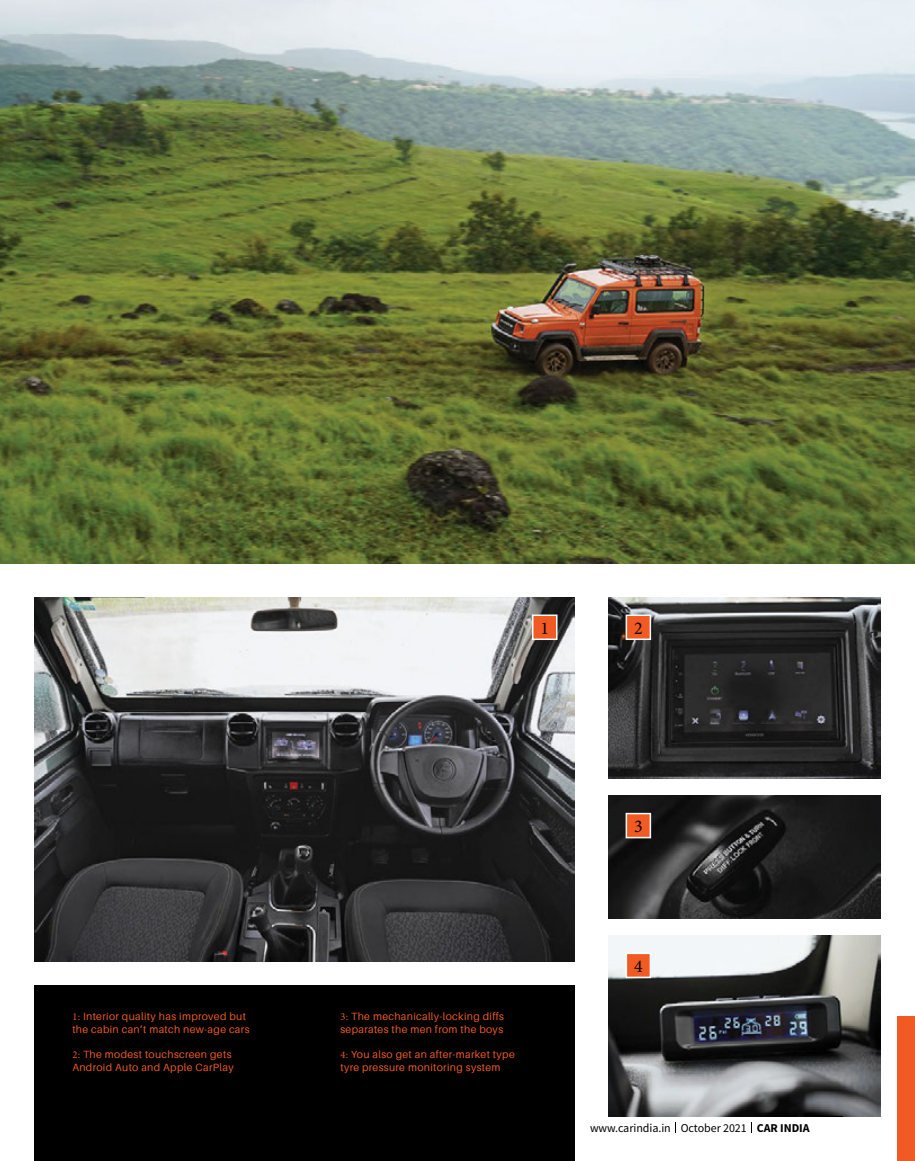
<style>
.page{position:relative;width:915px;height:1161px;background:#fff}
.page>*{position:absolute;margin:0;border:0;box-sizing:border-box;transform-origin:0 0}
.t1{font:18px "Minion Pro";color:#000}
.t2{font:12px "Source Sans Pro";letter-spacing:-.005em;color:#000}
.t3{font:10.5px/12.8px "Aileron";letter-spacing:.03em;color:#f15a22}
.s1{font-family:"Minion Pro"}
.s2{font-weight:700}
.s3{font-weight:700;font-size:15px;color:#fff}
</style>
<div class="page">
<img style="left:0;top:0;width:914px;height:563px">
<img style="left:34px;top:597px;width:540px;height:364px">
<img style="left:608px;top:935px;width:272px;height:182px">
<img style="left:608px;top:796px;width:272px;height:122px">
<img style="left:608px;top:597px;width:272px;height:182px">
<div style="left:34px;top:985px;width:540px;height:176px;background:#000"></div>
<div style="left:532px;top:615px;width:24px;height:24px;background:#f15a22"></div>
<div style="left:531px;top:614px;width:26px;height:26px;border:2px solid #fff"></div>
<div style="left:626px;top:615px;width:24px;height:24px;background:#f15a22"></div>
<div style="left:625px;top:614px;width:26px;height:26px;border:2px solid #fff"></div>
<div style="left:626px;top:813px;width:24px;height:24px;background:#f15a22"></div>
<div style="left:625px;top:813px;width:26px;height:25px;border:2px solid #fff"></div>
<div style="left:626px;top:953px;width:24px;height:24px;background:#f15a22"></div>
<div style="left:625px;top:952px;width:26px;height:26px;border:2px solid #fff"></div>
<div style="left:897px;top:1017px;width:17px;height:144px;background:#f15a22"></div>
<p class="t3" style="left:72px;top:1010px;width:179px"><span class="s1">1:</span> Interior quality has improved but the cabin can’t match new-age cars</p>
<p class="t3" style="left:72px;top:1048px;width:163px"><span class="s1">2:</span> The modest touchscreen gets<br>Android Auto and Apple CarPlay</p>
<h1 class="t1" style="left:540px;top:616px;width:10px">1</h1>
<h1 class="t1" style="left:633px;top:616px;width:10px">2</h1>
<p class="t3" style="left:340px;top:1010px;width:165px"><span class="s1">3:</span> The mechanically-locking diffs separates the men from the boys</p>
<p class="t3" style="left:340px;top:1048px;width:176px"><span class="s1">4:</span> You also get an after-market type tyre pressure monitoring system</p>
<h1 class="t1" style="left:633px;top:814px;width:10px">3</h1>
<h1 class="t1" style="left:633px;top:954px;width:10px">4</h1>
<p class="t2" style="left:590px;top:1120px;width:247px">www.carindia.in October 2021 <span class="s2">CAR INDIA</span> <span class="s3">53</span></p>
</div>
